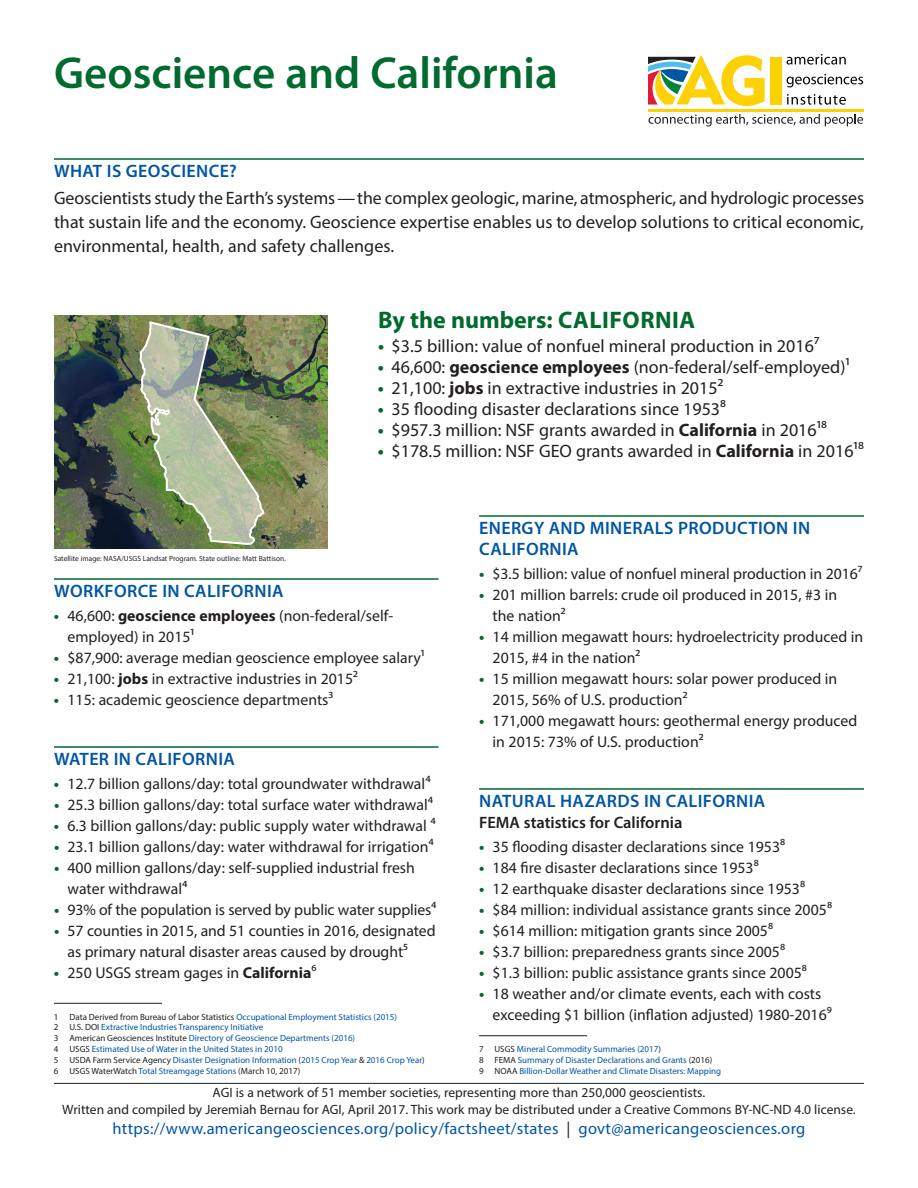
<style>
.page{position:relative;width:918px;height:1188px;background:#fff}
.page>*{position:absolute;margin:0;border:0;box-sizing:border-box;transform-origin:0 0}
.H1_Title{font:600 45px "Myriad Pro";color:#006a2f}
.H2_Subhead_large{font:700 24px "Myriad Pro";letter-spacing:.01em;color:#006a2f}
.body_12_on_16{font:18px/24px "Myriad Pro";color:#231f20;text-align:justify}
.H3_Subhead{font:600 18px/21px "Myriad Pro";letter-spacing:.02em;color:#0155a5}
.Footer_main{font:16.5px "Myriad Pro";letter-spacing:.02em;color:#0155a5}
.H4_Subhead{font:600 16.5px "Myriad Pro";color:#231f20}
.t1{font:15.75px/21px "Myriad Pro";color:#231f20}
.t2{font:13.5px/16.5px "Myriad Pro";color:#231f20;text-align:center}
.footnote{font:9px "Myriad Pro";color:#0155a5}
.footnote-2{font:9px "Myriad Pro";color:#231f20}
.caption_image_credit{font:7.5px "Myriad Pro";color:#231f20}
.s1{font-weight:700;color:#006a2f}
.s2{font-weight:700}
.s3{color:#0155a5}
.s4{color:#231f20}
</style>
<div class="page">
<svg style="left:787px;top:54px;width:59px;height:11px"></svg>
<svg style="left:787px;top:74px;width:76px;height:13px"></svg>
<svg style="left:787px;top:94px;width:59px;height:11px"></svg>
<svg style="left:648px;top:55px;width:117px;height:51px"></svg>
<div style="left:770px;top:57px;width:11px;height:47px;background:#fed105"></div>
<svg style="left:649px;top:114px;width:214px;height:12px"></svg>
<hr style="left:648px;top:109px;width:216px;height:2px;background:#fed105">
<hr style="left:54px;top:578px;width:385px;height:2px;background:#006a2f">
<hr style="left:54px;top:746px;width:385px;height:2px;background:#006a2f">
<hr style="left:54px;top:1003px;width:108px;height:1px;background:#231f20">
<hr style="left:54px;top:158px;width:810px;height:2px;background:#006a2f">
<img style="left:54px;top:315px;width:273px;height:234px">
<img style="left:138px;top:320px;width:128px;height:226px">
<hr style="left:479px;top:515px;width:385px;height:2px;background:#006a2f">
<hr style="left:479px;top:788px;width:385px;height:2px;background:#006a2f">
<hr style="left:479px;top:1035px;width:108px;height:1px;background:#231f20">
<hr style="left:54px;top:1083px;width:810px;height:1px;background:#231f20">
<p class="H1_Title" style="left:54px;top:44px;width:505px">Geoscience and California</p>
<p class="H3_Subhead" style="left:54px;top:160px;width:184px">WHAT IS GEOSCIENCE?</p>
<p class="body_12_on_16" style="left:54px;top:186px;width:812px">Geoscientists study the Earth’s systems—the complex geologic, marine, atmospheric, and hydrologic processes that sustain life and the economy. Geoscience expertise enables us to develop solutions to critical economic, environmental, health, and safety challenges.</p>
<p class="H2_Subhead_large" style="left:378px;top:304px;width:319px">By the numbers: CALIFORNIA</p>
<p class="body_12_on_16" style="left:378px;top:334px;width:443px"><span class="s1">•</span> $3.5 billion: value of nonfuel mineral production in 20167</p>
<p class="body_12_on_16" style="left:378px;top:355px;width:474px"><span class="s1">•</span> 46,600: <span class="s2">geoscience employees</span> (non-federal/self-employed)1</p>
<p class="body_12_on_16" style="left:378px;top:376px;width:347px"><span class="s1">•</span> 21,100: <span class="s2">jobs</span> in extractive industries in 20152</p>
<p class="body_12_on_16" style="left:378px;top:397px;width:350px"><span class="s1">•</span> 35 flooding disaster declarations since 19538</p>
<p class="body_12_on_16" style="left:378px;top:418px;width:451px"><span class="s1">•</span> $957.3 million: NSF grants awarded in <span class="s2">California</span> in 201618</p>
<p class="body_12_on_16" style="left:378px;top:439px;width:487px"><span class="s1">•</span> $178.5 million: NSF GEO grants awarded in <span class="s2">California</span> in 201618</p>
<p class="caption_image_credit" style="left:54px;top:554px;width:233px">Satellite image: NASA/USGS Landsat Program. State outline: Matt Battison.</p>
<p class="H3_Subhead" style="left:54px;top:580px;width:231px">WORKFORCE IN CALIFORNIA</p>
<p class="t1" style="left:67px;top:605px;width:327px;text-indent:-14px"><span class="s1">•</span> 46,600: <span class="s2">geoscience employees</span> (non-federal/self&shy;employed) in 20151</p>
<p class="t1" style="left:54px;top:647px;width:372px"><span class="s1">•</span> $87,900: average median geoscience employee salary1</p>
<p class="t1" style="left:54px;top:668px;width:306px"><span class="s1">•</span> 21,100: <span class="s2">jobs</span> in extractive industries in 20152</p>
<p class="t1" style="left:54px;top:689px;width:281px"><span class="s1">•</span> 115: academic geoscience departments3</p>
<p class="H3_Subhead" style="left:54px;top:748px;width:182px">WATER IN CALIFORNIA</p>
<p class="t1" style="left:54px;top:773px;width:378px"><span class="s1">•</span> 12.7 billion gallons/day: total groundwater withdrawal4</p>
<p class="t1" style="left:54px;top:794px;width:381px"><span class="s1">•</span> 25.3 billion gallons/day: total surface water withdrawal4</p>
<p class="t1" style="left:54px;top:815px;width:383px"><span class="s1">•</span> 6.3 billion gallons/day: public supply water withdrawal 4</p>
<p class="t1" style="left:54px;top:836px;width:382px"><span class="s1">•</span> 23.1 billion gallons/day: water withdrawal for irrigation4</p>
<p class="t1" style="left:68px;top:857px;width:349px;text-indent:-14px"><span class="s1">•</span> 400 million gallons/day: self-supplied industrial fresh water withdrawal4</p>
<p class="t1" style="left:54px;top:899px;width:384px"><span class="s1">•</span> 93% of the population is served by public water supplies4</p>
<p class="t1" style="left:68px;top:920px;width:370px;text-indent:-14px"><span class="s1">•</span> 57 counties in 2015, and 51 counties in 2016, designated as primary natural disaster areas caused by drought5</p>
<p class="t1" style="left:54px;top:962px;width:264px"><span class="s1">•</span> 250 USGS stream gages in <span class="s2">California</span>6</p>
<p class="footnote-2" style="left:54px;top:1011px;width:345px">1 Data Derived from Bureau of Labor Statistics <span class="s3">Occupational Employment Statistics (2015)</span></p>
<p class="footnote" style="left:54px;top:1022px;width:211px"><span class="s4">2 U.S. DOI</span> Extractive Industries Transparency Initiative</p>
<p class="footnote" style="left:54px;top:1033px;width:303px"><span class="s4">3 American Geosciences Institute</span> Directory of Geoscience Departments (2016)</p>
<p class="footnote" style="left:54px;top:1043px;width:230px"><span class="s4">4 USGS</span> Estimated Use of Water in the United States in 2010</p>
<p class="footnote" style="left:54px;top:1054px;width:372px"><span class="s4">5 USDA Farm Service Agency</span> Disaster Designation Information <span class="s4">(</span>2015 Crop Year <span class="s4">&amp;</span> 2016 Crop Year<span class="s4">)</span></p>
<p class="footnote-2" style="left:54px;top:1065px;width:248px">6 USGS WaterWatch <span class="s3">Total Streamgage Stations</span> (March 10, 2017)</p>
<p class="H3_Subhead" style="left:479px;top:517px;width:332px">ENERGY AND MINERALS PRODUCTION IN<br>CALIFORNIA</p>
<p class="t1" style="left:479px;top:563px;width:385px"><span class="s1">•</span> $3.5 billion: value of nonfuel mineral production in 20167</p>
<p class="t1" style="left:493px;top:584px;width:346px;text-indent:-14px"><span class="s1">•</span> 201 million barrels: crude oil produced in 2015, #3 in the nation2</p>
<p class="t1" style="left:493px;top:626px;width:372px;text-indent:-14px"><span class="s1">•</span> 14 million megawatt hours: hydroelectricity produced in<br>2015, #4 in the nation2</p>
<p class="t1" style="left:493px;top:668px;width:346px;text-indent:-14px"><span class="s1">•</span> 15 million megawatt hours: solar power produced in<br>2015, 56% of U.S. production2</p>
<p class="t1" style="left:493px;top:710px;width:366px;text-indent:-14px"><span class="s1">•</span> 171,000 megawatt hours: geothermal energy produced in 2015: 73% of U.S. production2</p>
<p class="H3_Subhead" style="left:479px;top:790px;width:287px">NATURAL HAZARDS IN CALIFORNIA</p>
<p class="H4_Subhead" style="left:479px;top:812px;width:205px">FEMA statistics for California</p>
<p class="t1" style="left:479px;top:836px;width:308px"><span class="s1">•</span> 35 flooding disaster declarations since 19538</p>
<p class="t1" style="left:479px;top:857px;width:281px"><span class="s1">•</span> 184 fire disaster declarations since 19538</p>
<p class="t1" style="left:479px;top:878px;width:328px"><span class="s1">•</span> 12 earthquake disaster declarations since 19538</p>
<p class="t1" style="left:479px;top:899px;width:355px"><span class="s1">•</span> $84 million: individual assistance grants since 20058</p>
<p class="t1" style="left:479px;top:920px;width:296px"><span class="s1">•</span> $614 million: mitigation grants since 20058</p>
<p class="t1" style="left:479px;top:941px;width:308px"><span class="s1">•</span> $3.7 billion: preparedness grants since 20058</p>
<p class="t1" style="left:479px;top:962px;width:330px"><span class="s1">•</span> $1.3 billion: public assistance grants since 20058</p>
<p class="t1" style="left:493px;top:983px;width:341px;text-indent:-14px"><span class="s1">•</span> 18 weather and/or climate events, each with costs exceeding $1 billion (inflation adjusted) 1980-20169</p>
<p class="footnote" style="left:479px;top:1043px;width:183px"><span class="s4">7 USGS</span> Mineral Commodity Summaries (2017<span class="s4">)</span></p>
<p class="footnote" style="left:479px;top:1054px;width:235px"><span class="s4">8 FEMA</span> Summary of Disaster Declarations and Grants <span class="s4">(2016)</span></p>
<p class="footnote" style="left:479px;top:1065px;width:244px"><span class="s4">9 NOAA</span> Billion-Dollar Weather and Climate Disasters: Mapping</p>
<p class="t2" style="left:62px;top:1084px;width:795px">AGI is a network of 51 member societies, representing more than 250,000 geoscientists.<br>Written and compiled by Jeremiah Bernau for AGI, April 2017. This work may be distributed under a Creative Commons BY-NC-ND 4.0 license.</p>
<p class="Footer_main" style="left:112px;top:1118px;width:695px">https://www.americangeosciences.org/policy/factsheet/states <span class="s4">|</span> govt@americangeosciences.org</p>
</div>
